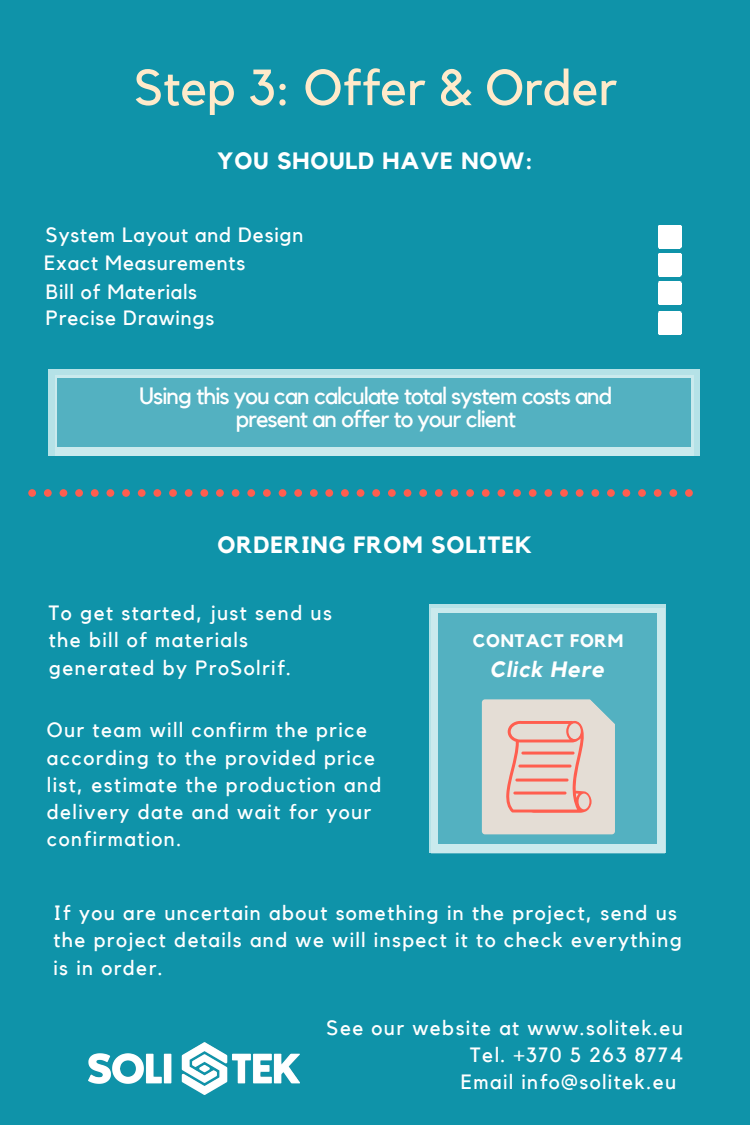
<style>
.page{position:relative;width:750px;height:1125px;background:#0f93a9}
.page>*{position:absolute;margin:0;border:0;box-sizing:border-box;transform-origin:0 0}
.t1{font:50.12px "Kollektif";color:#ffeaca}
.t2{font:23.62px/23.5px "Kollektif";letter-spacing:-.04em;color:#fff;text-align:center}
.t3{font:700 23.62px "Kollektif";letter-spacing:.04em;color:#fff}
.t4{font:italic 700 22.12px "Kollektif";letter-spacing:.04em;color:#fff}
.t5{font:20.62px/27.2px "Kollektif";letter-spacing:.07em;color:#fff}
.t6{font:20.62px/28.6px "Kollektif";letter-spacing:.04em;color:#fff}
.t7{font:700 18.12px "Kollektif";letter-spacing:.04em;color:#fff}
</style>
<div class="page">
<div style="left:691px;top:448px;width:9px;height:8px;background:#b5e2e7"></div>
<div style="left:48px;top:377px;width:9px;height:71px;background:#b5e2e7"></div>
<div style="left:48px;top:448px;width:9px;height:8px;background:#b5e2e7"></div>
<div style="left:691px;top:377px;width:9px;height:71px;background:#b5e2e7"></div>
<div style="left:691px;top:369px;width:9px;height:9px;background:#b5e2e7"></div>
<div style="left:48px;top:369px;width:9px;height:9px;background:#b5e2e7"></div>
<div style="left:56px;top:369px;width:636px;height:9px;background:#b5e2e7"></div>
<svg style="left:55px;top:375px;width:639px;height:81px;background:#65b9c7"></svg>
<hr style="left:680px;top:227px;width:2px;height:20px;background:#fff">
<div style="left:659px;top:226px;width:22px;height:22px;background:#fff"></div>
<hr style="left:660px;top:225px;width:20px;height:2px;background:#fff">
<hr style="left:658px;top:227px;width:2px;height:20px;background:#fff">
<hr style="left:680px;top:255px;width:2px;height:20px;background:#fff">
<div style="left:659px;top:254px;width:22px;height:22px;background:#fff"></div>
<svg style="left:658px;top:247px;width:24px;height:8px"></svg>
<hr style="left:658px;top:255px;width:2px;height:20px;background:#fff">
<hr style="left:660px;top:275px;width:20px;height:2px;background:#fff">
<hr style="left:680px;top:283px;width:2px;height:20px;background:#fff">
<div style="left:659px;top:282px;width:22px;height:22px;background:#fff"></div>
<hr style="left:660px;top:281px;width:20px;height:2px;background:#fff">
<hr style="left:658px;top:283px;width:2px;height:20px;background:#fff">
<hr style="left:660px;top:303px;width:20px;height:2px;background:#fff">
<hr style="left:680px;top:313px;width:2px;height:20px;background:#fff">
<div style="left:659px;top:312px;width:22px;height:22px;background:#fff"></div>
<hr style="left:660px;top:311px;width:20px;height:2px;background:#fff">
<hr style="left:658px;top:313px;width:2px;height:20px;background:#fff">
<hr style="left:660px;top:333px;width:20px;height:2px;background:#fff">
<div style="left:658px;top:844px;width:8px;height:9px;background:#b5e2e7"></div>
<div style="left:430px;top:612px;width:8px;height:233px;background:#b5e2e7"></div>
<div style="left:430px;top:844px;width:8px;height:9px;background:#b5e2e7"></div>
<div style="left:658px;top:612px;width:8px;height:233px;background:#b5e2e7"></div>
<div style="left:658px;top:604px;width:8px;height:9px;background:#b5e2e7"></div>
<div style="left:430px;top:604px;width:8px;height:9px;background:#b5e2e7"></div>
<div style="left:438px;top:604px;width:220px;height:9px;background:#b5e2e7"></div>
<svg style="left:431px;top:608px;width:234px;height:246px;background:#65b9c7"></svg>
<svg style="left:482px;top:699px;width:133px;height:135px;background:#e3cec6"></svg>
<img style="left:88px;top:1042px;width:212px;height:53px">
<div style="left:107px;top:489px;width:7px;height:8px;background:#ff5e4f;border-radius:50%"></div>
<div style="left:122px;top:489px;width:8px;height:8px;background:#ff5e4f;border-radius:50%"></div>
<div style="left:91px;top:489px;width:8px;height:8px;background:#ff5e4f;border-radius:50%"></div>
<div style="left:153px;top:489px;width:8px;height:8px;background:#ff5e4f;border-radius:50%"></div>
<svg style="left:28px;top:489px;width:8px;height:8px"></svg>
<div style="left:169px;top:489px;width:8px;height:8px;background:#ff5e4f;border-radius:50%"></div>
<div style="left:44px;top:489px;width:8px;height:8px;background:#ff5e4f;border-radius:50%"></div>
<div style="left:60px;top:489px;width:7px;height:8px;background:#ff5e4f;border-radius:50%"></div>
<div style="left:75px;top:489px;width:8px;height:8px;background:#ff5e4f;border-radius:50%"></div>
<div style="left:138px;top:489px;width:8px;height:8px;background:#ff5e4f;border-radius:50%"></div>
<div style="left:263px;top:489px;width:8px;height:8px;background:#ff5e4f;border-radius:50%"></div>
<div style="left:279px;top:489px;width:7px;height:8px;background:#ff5e4f;border-radius:50%"></div>
<div style="left:294px;top:489px;width:8px;height:8px;background:#ff5e4f;border-radius:50%"></div>
<div style="left:310px;top:489px;width:8px;height:8px;background:#ff5e4f;border-radius:50%"></div>
<div style="left:247px;top:489px;width:8px;height:8px;background:#ff5e4f;border-radius:50%"></div>
<div style="left:200px;top:489px;width:8px;height:8px;background:#ff5e4f;border-radius:50%"></div>
<div style="left:216px;top:489px;width:8px;height:8px;background:#ff5e4f;border-radius:50%"></div>
<div style="left:185px;top:489px;width:8px;height:8px;background:#ff5e4f;border-radius:50%"></div>
<div style="left:232px;top:489px;width:7px;height:8px;background:#ff5e4f;border-radius:50%"></div>
<div style="left:404px;top:489px;width:7px;height:8px;background:#ff5e4f;border-radius:50%"></div>
<div style="left:419px;top:489px;width:8px;height:8px;background:#ff5e4f;border-radius:50%"></div>
<div style="left:388px;top:489px;width:8px;height:8px;background:#ff5e4f;border-radius:50%"></div>
<div style="left:451px;top:489px;width:7px;height:8px;background:#ff5e4f;border-radius:50%"></div>
<svg style="left:325px;top:489px;width:8px;height:8px"></svg>
<div style="left:466px;top:489px;width:8px;height:8px;background:#ff5e4f;border-radius:50%"></div>
<div style="left:341px;top:489px;width:8px;height:8px;background:#ff5e4f;border-radius:50%"></div>
<div style="left:357px;top:489px;width:7px;height:8px;background:#ff5e4f;border-radius:50%"></div>
<div style="left:372px;top:489px;width:8px;height:8px;background:#ff5e4f;border-radius:50%"></div>
<div style="left:435px;top:489px;width:8px;height:8px;background:#ff5e4f;border-radius:50%"></div>
<div style="left:560px;top:489px;width:8px;height:8px;background:#ff5e4f;border-radius:50%"></div>
<div style="left:576px;top:489px;width:8px;height:8px;background:#ff5e4f;border-radius:50%"></div>
<div style="left:591px;top:489px;width:8px;height:8px;background:#ff5e4f;border-radius:50%"></div>
<div style="left:607px;top:489px;width:8px;height:8px;background:#ff5e4f;border-radius:50%"></div>
<div style="left:544px;top:489px;width:8px;height:8px;background:#ff5e4f;border-radius:50%"></div>
<div style="left:498px;top:489px;width:7px;height:8px;background:#ff5e4f;border-radius:50%"></div>
<div style="left:513px;top:489px;width:8px;height:8px;background:#ff5e4f;border-radius:50%"></div>
<div style="left:482px;top:489px;width:8px;height:8px;background:#ff5e4f;border-radius:50%"></div>
<div style="left:529px;top:489px;width:8px;height:8px;background:#ff5e4f;border-radius:50%"></div>
<div style="left:685px;top:489px;width:8px;height:8px;background:#ff5e4f;border-radius:50%"></div>
<svg style="left:622px;top:489px;width:8px;height:8px"></svg>
<div style="left:638px;top:489px;width:8px;height:8px;background:#ff5e4f;border-radius:50%"></div>
<div style="left:654px;top:489px;width:8px;height:8px;background:#ff5e4f;border-radius:50%"></div>
<div style="left:669px;top:489px;width:8px;height:8px;background:#ff5e4f;border-radius:50%"></div>
<h1 class="t1" style="left:134px;top:65px;width:484px">Step 3: Offer &amp; Order</h1>
<p class="t3" style="left:217px;top:149px;width:317px">YOU SHOULD HAVE NOW:</p>
<p class="t6" style="left:44px;top:221px;width:261px">System Layout and Design<br>Exact Measurements<br>Bill of Materials</p>
<p class="t6" style="left:46px;top:304px;width:170px">Precise Drawings</p>
<p class="t2" style="left:139px;top:385px;width:475px">Using this you can calculate total system costs and present an offer to your client</p>
<p class="t3" style="left:217px;top:534px;width:316px">ORDERING FROM SOLITEK</p>
<p class="t5" style="left:49px;top:600px;width:285px">To get started, just send us the bill of materials generated by ProSolrif.</p>
<p class="t5" style="left:47px;top:717px;width:336px">Our team will confirm the price according to the provided price list, estimate the production and delivery date and wait for your confirmation.</p>
<p class="t7" style="left:473px;top:633px;width:152px">CONTACT FORM</p>
<p class="t4" style="left:490px;top:659px;width:116px">Click Here</p>
<p class="t5" style="left:53px;top:900px;width:630px">If you are uncertain about something in the project, send us the project details and we will inspect it to check everything is in order.</p>
<p class="t5" style="left:327px;top:1015px;width:358px">See our website at www.solitek.eu</p>
<p class="t5" style="left:470px;top:1042px;width:214px">Tel. +370 5 263 8774</p>
<p class="t5" style="left:461px;top:1069px;width:217px">Email info@solitek.eu</p>
</div>
